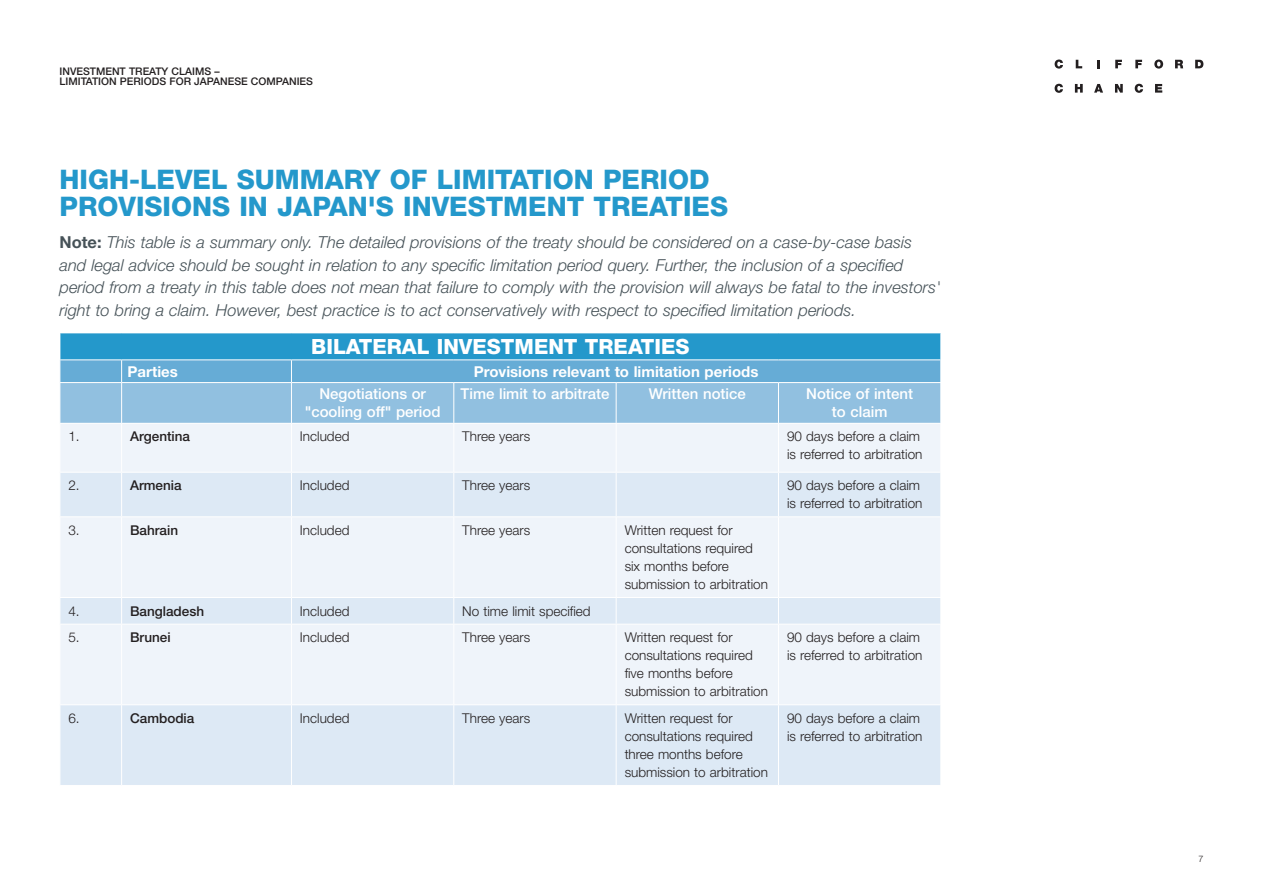
<style>
.page{position:relative;width:1263px;height:893px;background:#fff}
.page>*{position:absolute;margin:0;border:0;box-sizing:border-box;transform-origin:0 0}
._03__Page_Heading_1{font:800 27px/27px "Helvetica Neue LT Std";color:#2498cb}
._06__Heading_2_purple{font:800 21px "Helvetica Neue LT Pro";color:#fff}
._05__Heading_1{font:italic 300 16.5px/22.5px "Helvetica Neue LT Std";color:#465258}
._06__Heading_2_purple-2{font:500 15px/18px "Helvetica Neue LT Pro";color:#fff;text-align:center}
._06__Heading_2_purple-3{font:700 15px "Helvetica Neue LT Std";color:#fff}
._06__Heading_2_purple-4{font:300 13.5px/18px "Helvetica Neue LT Pro";color:#231f20}
._06__Heading_2_purple-5{font:500 13.5px "Helvetica Neue LT Pro";color:#231f20}
.t1{font:500 10.5px/10.5px "Helvetica Neue LT Std";color:#231f20}
.t2{font:300 9px "Helvetica Neue LT Std";color:#231f20}
.s1{font-weight:700;font-style:normal}
</style>
<div class="page">
<svg style="left:1054px;top:60px;width:9px;height:9px"></svg>
<svg style="left:1076px;top:60px;width:6px;height:8px"></svg>
<svg style="left:1097px;top:60px;width:2px;height:8px"></svg>
<svg style="left:1115px;top:60px;width:7px;height:8px"></svg>
<svg style="left:1135px;top:60px;width:7px;height:8px"></svg>
<svg style="left:1154px;top:60px;width:9px;height:9px"></svg>
<svg style="left:1175px;top:60px;width:8px;height:8px"></svg>
<svg style="left:1195px;top:60px;width:8px;height:8px"></svg>
<svg style="left:1054px;top:84px;width:9px;height:9px"></svg>
<svg style="left:1075px;top:84px;width:8px;height:9px"></svg>
<svg style="left:1094px;top:84px;width:9px;height:9px"></svg>
<svg style="left:1115px;top:84px;width:8px;height:9px"></svg>
<svg style="left:1135px;top:84px;width:8px;height:9px"></svg>
<svg style="left:1155px;top:84px;width:7px;height:9px"></svg>
<div style="left:61px;top:424px;width:879px;height:48px;background:#eff4fa"></div>
<svg style="left:61px;top:473px;width:879px;height:312px;fill:#eff4fa"></svg>
<hr style="left:121px;top:424px;width:1px;height:48px;background:#fff">
<hr style="left:291px;top:424px;width:1px;height:48px;background:#fff">
<hr style="left:453px;top:424px;width:1px;height:48px;background:#fff">
<hr style="left:616px;top:424px;width:1px;height:48px;background:#fff">
<hr style="left:778px;top:424px;width:1px;height:48px;background:#fff">
<hr style="left:121px;top:473px;width:1px;height:43px;background:#fff">
<hr style="left:291px;top:473px;width:1px;height:43px;background:#fff">
<hr style="left:453px;top:473px;width:1px;height:43px;background:#fff">
<hr style="left:616px;top:473px;width:1px;height:43px;background:#fff">
<hr style="left:778px;top:473px;width:1px;height:43px;background:#fff">
<hr style="left:60px;top:516px;width:62px;height:1px;background:#fff">
<hr style="left:122px;top:516px;width:169px;height:1px;background:#fff">
<hr style="left:121px;top:517px;width:1px;height:80px;background:#fff">
<hr style="left:291px;top:516px;width:163px;height:1px;background:#fff">
<hr style="left:291px;top:517px;width:1px;height:80px;background:#fff">
<hr style="left:454px;top:516px;width:162px;height:1px;background:#fff">
<hr style="left:453px;top:517px;width:1px;height:80px;background:#fff">
<hr style="left:616px;top:516px;width:162px;height:1px;background:#fff">
<hr style="left:616px;top:517px;width:1px;height:80px;background:#fff">
<hr style="left:778px;top:516px;width:163px;height:1px;background:#fff">
<hr style="left:778px;top:517px;width:1px;height:80px;background:#fff">
<hr style="left:60px;top:597px;width:62px;height:1px;background:#fff">
<svg style="left:60px;top:598px;width:1px;height:26px"></svg>
<hr style="left:122px;top:597px;width:169px;height:1px;background:#fff">
<svg style="left:121px;top:598px;width:1px;height:26px"></svg>
<hr style="left:291px;top:597px;width:163px;height:1px;background:#fff">
<svg style="left:291px;top:598px;width:1px;height:26px"></svg>
<hr style="left:454px;top:597px;width:162px;height:1px;background:#fff">
<svg style="left:453px;top:598px;width:1px;height:26px"></svg>
<hr style="left:616px;top:597px;width:162px;height:1px;background:#fff">
<svg style="left:616px;top:598px;width:1px;height:26px"></svg>
<hr style="left:778px;top:597px;width:163px;height:1px;background:#fff">
<svg style="left:778px;top:598px;width:1px;height:26px"></svg>
<svg style="left:940px;top:598px;width:1px;height:25px"></svg>
<hr style="left:60px;top:624px;width:62px;height:1px;background:#fff">
<hr style="left:122px;top:624px;width:169px;height:1px;background:#fff">
<hr style="left:121px;top:624px;width:1px;height:80px;background:#fff">
<hr style="left:291px;top:624px;width:163px;height:1px;background:#fff">
<hr style="left:291px;top:624px;width:1px;height:80px;background:#fff">
<hr style="left:454px;top:624px;width:162px;height:1px;background:#fff">
<hr style="left:453px;top:624px;width:1px;height:80px;background:#fff">
<hr style="left:616px;top:624px;width:162px;height:1px;background:#fff">
<hr style="left:616px;top:624px;width:1px;height:80px;background:#fff">
<hr style="left:778px;top:624px;width:163px;height:1px;background:#fff">
<hr style="left:778px;top:624px;width:1px;height:80px;background:#fff">
<hr style="left:60px;top:704px;width:62px;height:1px;background:#fff">
<hr style="left:122px;top:704px;width:169px;height:1px;background:#fff">
<hr style="left:121px;top:705px;width:1px;height:80px;background:#fff">
<hr style="left:291px;top:704px;width:163px;height:1px;background:#fff">
<hr style="left:291px;top:705px;width:1px;height:80px;background:#fff">
<hr style="left:454px;top:704px;width:162px;height:1px;background:#fff">
<hr style="left:453px;top:705px;width:1px;height:80px;background:#fff">
<hr style="left:616px;top:704px;width:162px;height:1px;background:#fff">
<hr style="left:616px;top:705px;width:1px;height:80px;background:#fff">
<hr style="left:778px;top:704px;width:163px;height:1px;background:#fff">
<hr style="left:778px;top:705px;width:1px;height:80px;background:#fff">
<svg style="left:60px;top:333px;width:881px;height:90px;background:#69b0d8"></svg>
<hr style="left:60px;top:382px;width:62px;height:1px;background:#fff">
<hr style="left:60px;top:383px;width:1px;height:40px;background:#fff">
<hr style="left:122px;top:382px;width:169px;height:1px;background:#fff">
<hr style="left:291px;top:382px;width:163px;height:1px;background:#fff">
<hr style="left:454px;top:382px;width:162px;height:1px;background:#fff">
<hr style="left:453px;top:383px;width:1px;height:40px;background:#fff">
<hr style="left:616px;top:382px;width:162px;height:1px;background:#fff">
<hr style="left:616px;top:383px;width:1px;height:40px;background:#fff">
<hr style="left:778px;top:382px;width:163px;height:1px;background:#fff">
<hr style="left:778px;top:383px;width:1px;height:40px;background:#fff">
<hr style="left:940px;top:383px;width:1px;height:40px;background:#fff">
<p class="t1" style="left:60px;top:66px;width:255px">INVESTMENT TREATY CLAIMS –<br>LIMITATION PERIODS FOR JAPANESE COMPANIES</p>
<p class="_03__Page_Heading_1" style="left:60px;top:166px;width:670px">HIGH-LEVEL SUMMARY OF LIMITATION PERIOD<br>PROVISIONS IN JAPAN'S INVESTMENT TREATIES</p>
<p class="_05__Heading_1" style="left:60px;top:231px;width:883px"><span class="s1">Note:</span> This table is a summary only. The detailed provisions of the treaty should be considered on a case-by-case basis and legal advice should be sought in relation to any specific limitation period query. Further, the inclusion of a specified period from a treaty in this table does not mean that failure to comply with the provision will always be fatal to the investors' right to bring a claim. However, best practice is to act conservatively with respect to specified limitation periods.</p>
<p class="_06__Heading_2_purple" style="left:311px;top:334px;width:380px">BILATERAL INVESTMENT TREATIES</p>
<p class="_06__Heading_2_purple-3" style="left:128px;top:362px;width:52px">Parties</p>
<p class="_06__Heading_2_purple-3" style="left:474px;top:362px;width:286px">Provisions relevant to limitation periods</p>
<p class="_06__Heading_2_purple-2" style="left:305px;top:385px;width:137px">Negotiations or "cooling off" period</p>
<p class="_06__Heading_2_purple-2" style="left:461px;top:385px;width:150px">Time limit to arbitrate</p>
<p class="_06__Heading_2_purple-2" style="left:649px;top:385px;width:99px">Written notice</p>
<p class="_06__Heading_2_purple-2" style="left:806px;top:385px;width:108px">Notice of intent to claim</p>
<p class="_06__Heading_2_purple-4" style="left:68px;top:427px;width:13px">1.</p>
<p class="_06__Heading_2_purple-5" style="left:130px;top:428px;width:62px">Argentina</p>
<p class="_06__Heading_2_purple-4" style="left:300px;top:427px;width:51px">Included</p>
<p class="_06__Heading_2_purple-4" style="left:462px;top:427px;width:69px">Three years</p>
<p class="_06__Heading_2_purple-4" style="left:787px;top:427px;width:137px">90 days before a claim is referred to arbitration</p>
<p class="_06__Heading_2_purple-4" style="left:68px;top:476px;width:13px">2.</p>
<p class="_06__Heading_2_purple-5" style="left:130px;top:477px;width:53px">Armenia</p>
<p class="_06__Heading_2_purple-4" style="left:300px;top:476px;width:51px">Included</p>
<p class="_06__Heading_2_purple-4" style="left:462px;top:476px;width:69px">Three years</p>
<p class="_06__Heading_2_purple-4" style="left:787px;top:476px;width:137px">90 days before a claim is referred to arbitration</p>
<p class="_06__Heading_2_purple-4" style="left:68px;top:521px;width:13px">3.</p>
<p class="_06__Heading_2_purple-5" style="left:130px;top:522px;width:50px">Bahrain</p>
<p class="_06__Heading_2_purple-4" style="left:300px;top:521px;width:51px">Included</p>
<p class="_06__Heading_2_purple-4" style="left:462px;top:521px;width:69px">Three years</p>
<p class="_06__Heading_2_purple-4" style="left:625px;top:521px;width:145px">Written request for consultations required six months before submission to arbitration</p>
<p class="_06__Heading_2_purple-4" style="left:68px;top:602px;width:13px">4.</p>
<p class="_06__Heading_2_purple-5" style="left:130px;top:603px;width:76px">Bangladesh</p>
<p class="_06__Heading_2_purple-4" style="left:300px;top:602px;width:51px">Included</p>
<p class="_06__Heading_2_purple-4" style="left:462px;top:602px;width:130px">No time limit specified</p>
<p class="_06__Heading_2_purple-4" style="left:68px;top:628px;width:13px">5.</p>
<p class="_06__Heading_2_purple-5" style="left:130px;top:629px;width:42px">Brunei</p>
<p class="_06__Heading_2_purple-4" style="left:300px;top:628px;width:51px">Included</p>
<p class="_06__Heading_2_purple-4" style="left:462px;top:628px;width:69px">Three years</p>
<p class="_06__Heading_2_purple-4" style="left:625px;top:628px;width:145px">Written request for consultations required five months before submission to arbitration</p>
<p class="_06__Heading_2_purple-4" style="left:787px;top:628px;width:137px">90 days before a claim is referred to arbitration</p>
<p class="_06__Heading_2_purple-4" style="left:68px;top:709px;width:13px">6.</p>
<p class="_06__Heading_2_purple-5" style="left:130px;top:710px;width:66px">Cambodia</p>
<p class="_06__Heading_2_purple-4" style="left:300px;top:709px;width:51px">Included</p>
<p class="_06__Heading_2_purple-4" style="left:462px;top:709px;width:69px">Three years</p>
<p class="_06__Heading_2_purple-4" style="left:625px;top:709px;width:145px">Written request for consultations required three months before submission to arbitration</p>
<p class="_06__Heading_2_purple-4" style="left:787px;top:709px;width:137px">90 days before a claim is referred to arbitration</p>
<p class="t2" style="left:1198px;top:853px;width:7px">7</p>
</div>
